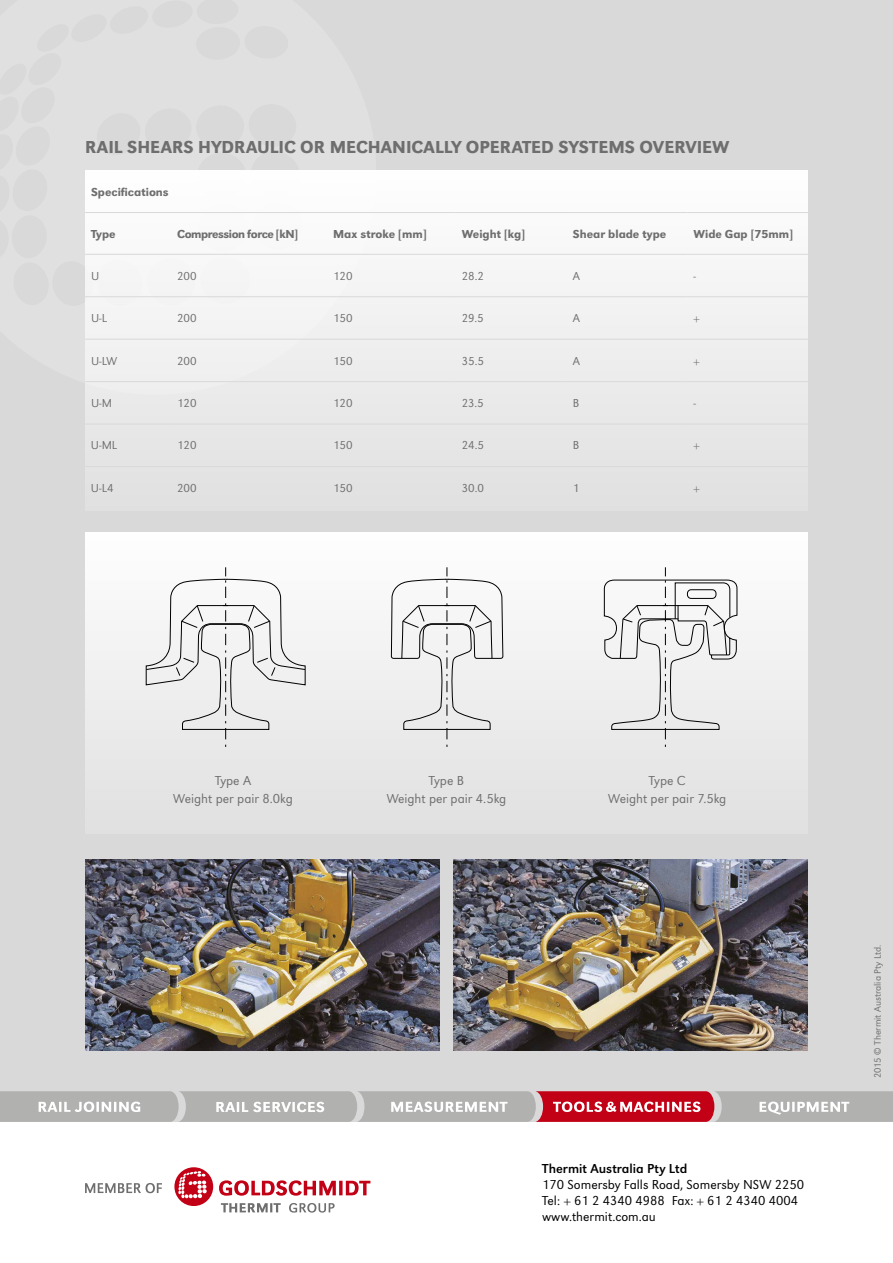
<style>
.page{position:relative;width:893px;height:1263px;background:#fff}
.page>*{position:absolute;margin:0;border:0;box-sizing:border-box;transform-origin:0 0}
.t1{font:500 18px "URW Grotesk";color:#6f6e6e}
.t2{font:300 13.5px/16.2px "URW Grotesk";color:#000}
.t3{font:300 13.5px/18px "URW Grotesk";color:#6f6e6e;text-align:center}
.t4{font:13.5px "URW Grotesk";color:#000}
.t5{font:300 12px "URW Grotesk";color:#6f6e6e}
.t6{font:500 12px "URW Grotesk";color:#6f6e6e}
.t7{font:500 12px "URW Grotesk";letter-spacing:-.04em;color:#6f6e6e}
.t8{font:300 9.75px "URW Grotesk";color:#6f6e6e}
</style>
<div class="page">
<div style="left:0;top:0;width:893px;height:1122px;background:#d9d9d9"></div>
<svg style="left:221px;top:1203px;width:114px;height:9px"></svg>
<svg style="left:219px;top:1180px;width:151px;height:16px"></svg>
<svg style="left:174px;top:1167px;width:39px;height:39px"></svg>
<svg style="left:85px;top:1183px;width:77px;height:10px"></svg>
<div style="left:85px;top:170px;width:723px;height:340px;background:linear-gradient(to bottom,#fff,#e0e0e0)"></div>
<hr style="left:85px;top:212px;width:86px;height:1px;background:#d9d9d9">
<hr style="left:171px;top:212px;width:156px;height:1px;background:#d9d9d9">
<hr style="left:327px;top:212px;width:129px;height:1px;background:#d9d9d9">
<hr style="left:456px;top:212px;width:111px;height:1px;background:#d9d9d9">
<hr style="left:567px;top:212px;width:120px;height:1px;background:#d9d9d9">
<hr style="left:687px;top:212px;width:121px;height:1px;background:#d9d9d9">
<hr style="left:85px;top:254px;width:86px;height:1px;background:#d9d9d9">
<hr style="left:171px;top:254px;width:156px;height:1px;background:#d9d9d9">
<hr style="left:327px;top:254px;width:129px;height:1px;background:#d9d9d9">
<hr style="left:456px;top:254px;width:111px;height:1px;background:#d9d9d9">
<hr style="left:567px;top:254px;width:120px;height:1px;background:#d9d9d9">
<hr style="left:687px;top:254px;width:121px;height:1px;background:#d9d9d9">
<hr style="left:85px;top:296px;width:86px;height:1px;background:#d9d9d9">
<hr style="left:171px;top:296px;width:156px;height:1px;background:#d9d9d9">
<hr style="left:327px;top:296px;width:129px;height:1px;background:#d9d9d9">
<hr style="left:456px;top:296px;width:111px;height:1px;background:#d9d9d9">
<hr style="left:567px;top:296px;width:120px;height:1px;background:#d9d9d9">
<hr style="left:687px;top:296px;width:121px;height:1px;background:#d9d9d9">
<hr style="left:85px;top:339px;width:86px;height:1px;background:#d9d9d9">
<hr style="left:171px;top:339px;width:156px;height:1px;background:#d9d9d9">
<hr style="left:327px;top:339px;width:129px;height:1px;background:#d9d9d9">
<hr style="left:456px;top:339px;width:111px;height:1px;background:#d9d9d9">
<hr style="left:567px;top:339px;width:120px;height:1px;background:#d9d9d9">
<hr style="left:687px;top:339px;width:121px;height:1px;background:#d9d9d9">
<hr style="left:85px;top:381px;width:86px;height:1px;background:#d9d9d9">
<hr style="left:171px;top:381px;width:156px;height:1px;background:#d9d9d9">
<hr style="left:327px;top:381px;width:129px;height:1px;background:#d9d9d9">
<hr style="left:456px;top:381px;width:111px;height:1px;background:#d9d9d9">
<hr style="left:567px;top:381px;width:120px;height:1px;background:#d9d9d9">
<hr style="left:687px;top:381px;width:121px;height:1px;background:#d9d9d9">
<hr style="left:85px;top:424px;width:86px;height:1px;background:#d9d9d9">
<hr style="left:171px;top:424px;width:156px;height:1px;background:#d9d9d9">
<hr style="left:327px;top:424px;width:129px;height:1px;background:#d9d9d9">
<hr style="left:456px;top:424px;width:111px;height:1px;background:#d9d9d9">
<hr style="left:567px;top:424px;width:120px;height:1px;background:#d9d9d9">
<hr style="left:687px;top:424px;width:121px;height:1px;background:#d9d9d9">
<hr style="left:85px;top:466px;width:86px;height:1px;background:#d9d9d9">
<hr style="left:171px;top:466px;width:156px;height:1px;background:#d9d9d9">
<hr style="left:327px;top:466px;width:129px;height:1px;background:#d9d9d9">
<hr style="left:456px;top:466px;width:111px;height:1px;background:#d9d9d9">
<hr style="left:567px;top:466px;width:120px;height:1px;background:#d9d9d9">
<hr style="left:687px;top:466px;width:121px;height:1px;background:#d9d9d9">
<img style="left:453px;top:860px;width:355px;height:190px">
<img style="left:85px;top:860px;width:355px;height:190px">
<div style="left:85px;top:532px;width:723px;height:301px;background:linear-gradient(to bottom,#fefefe,#e0e0e0)"></div>
<div style="left:144px;top:565px;width:595px;height:184px;background:#f1f1f1"></div>
<svg style="left:145px;top:567px;width:161px;height:172px"></svg>
<svg style="left:390px;top:567px;width:114px;height:172px"></svg>
<svg style="left:603px;top:567px;width:135px;height:172px"></svg>
<div style="left:687px;top:589px;width:29px;height:10px;border:1px solid #000;border-radius:4px"></div>
<svg style="left:0;top:1091px;width:893px;height:31px;background:#bd9ea1"></svg>
<h1 class="t1" style="left:85px;top:136px;width:646px">RAIL SHEARS HYDRAULIC OR MECHANICALLY OPERATED SYSTEMS OVERVIEW</h1>
<p class="t6" style="left:91px;top:184px;width:79px">Specifications</p>
<p class="t6" style="left:91px;top:227px;width:26px">Type</p>
<p class="t7" style="left:177px;top:227px;width:122px">Compression force [kN]</p>
<p class="t6" style="left:333px;top:227px;width:95px">Max stroke [mm]</p>
<p class="t6" style="left:462px;top:227px;width:65px">Weight [kg]</p>
<p class="t6" style="left:573px;top:227px;width:95px">Shear blade type</p>
<p class="t6" style="left:693px;top:227px;width:101px">Wide Gap [75mm]</p>
<p class="t5" style="left:91px;top:269px;width:10px">U</p>
<p class="t5" style="left:177px;top:269px;width:21px">200</p>
<p class="t5" style="left:333px;top:269px;width:21px">120</p>
<p class="t5" style="left:462px;top:269px;width:24px">28.2</p>
<p class="t5" style="left:573px;top:269px;width:9px">A</p>
<p class="t5" style="left:693px;top:269px;width:4px">-</p>
<p class="t5" style="left:91px;top:311px;width:18px">U-L</p>
<p class="t5" style="left:177px;top:311px;width:21px">200</p>
<p class="t5" style="left:333px;top:311px;width:21px">150</p>
<p class="t5" style="left:462px;top:311px;width:23px">29.5</p>
<p class="t5" style="left:573px;top:311px;width:9px">A</p>
<p class="t5" style="left:693px;top:311px;width:8px">+</p>
<p class="t5" style="left:91px;top:354px;width:28px">U-LW</p>
<p class="t5" style="left:177px;top:354px;width:21px">200</p>
<p class="t5" style="left:333px;top:354px;width:21px">150</p>
<p class="t5" style="left:462px;top:354px;width:24px">35.5</p>
<p class="t5" style="left:573px;top:354px;width:9px">A</p>
<p class="t5" style="left:693px;top:354px;width:8px">+</p>
<p class="t5" style="left:91px;top:396px;width:22px">U-M</p>
<p class="t5" style="left:177px;top:396px;width:21px">120</p>
<p class="t5" style="left:333px;top:396px;width:21px">120</p>
<p class="t5" style="left:462px;top:396px;width:24px">23.5</p>
<p class="t5" style="left:573px;top:396px;width:8px">B</p>
<p class="t5" style="left:693px;top:396px;width:4px">-</p>
<p class="t5" style="left:91px;top:439px;width:28px">U-ML</p>
<p class="t5" style="left:177px;top:439px;width:21px">120</p>
<p class="t5" style="left:333px;top:439px;width:21px">150</p>
<p class="t5" style="left:462px;top:439px;width:24px">24.5</p>
<p class="t5" style="left:573px;top:439px;width:8px">B</p>
<p class="t5" style="left:693px;top:439px;width:8px">+</p>
<p class="t5" style="left:91px;top:481px;width:24px">U-L4</p>
<p class="t5" style="left:177px;top:481px;width:21px">200</p>
<p class="t5" style="left:333px;top:481px;width:21px">150</p>
<p class="t5" style="left:462px;top:481px;width:24px">30.0</p>
<p class="t5" style="left:573px;top:481px;width:8px">1</p>
<p class="t5" style="left:693px;top:481px;width:8px">+</p>
<p class="t3" style="left:173px;top:771px;width:121px">Type A<br>Weight per pair 8.0kg</p>
<p class="t3" style="left:387px;top:771px;width:121px">Type B<br>Weight per pair 4.5kg</p>
<p class="t3" style="left:608px;top:771px;width:120px">Type C<br>Weight per pair 7.5kg</p>
<p class="t4" style="left:542px;top:1160px;width:147px">Thermit Australia Pty Ltd</p>
<p class="t2" style="left:542px;top:1176px;width:263px">170 Somersby Falls Road, Somersby NSW 2250<br>Tel: + 61 2 4340 4988 Fax: + 61 2 4340 4004 www.thermit.com.au</p>
<p class="t8" style="left:872px;top:1078px;width:136px;rotate:-90deg">2015 © Thermit Australia Pty Ltd.</p>
</div>
